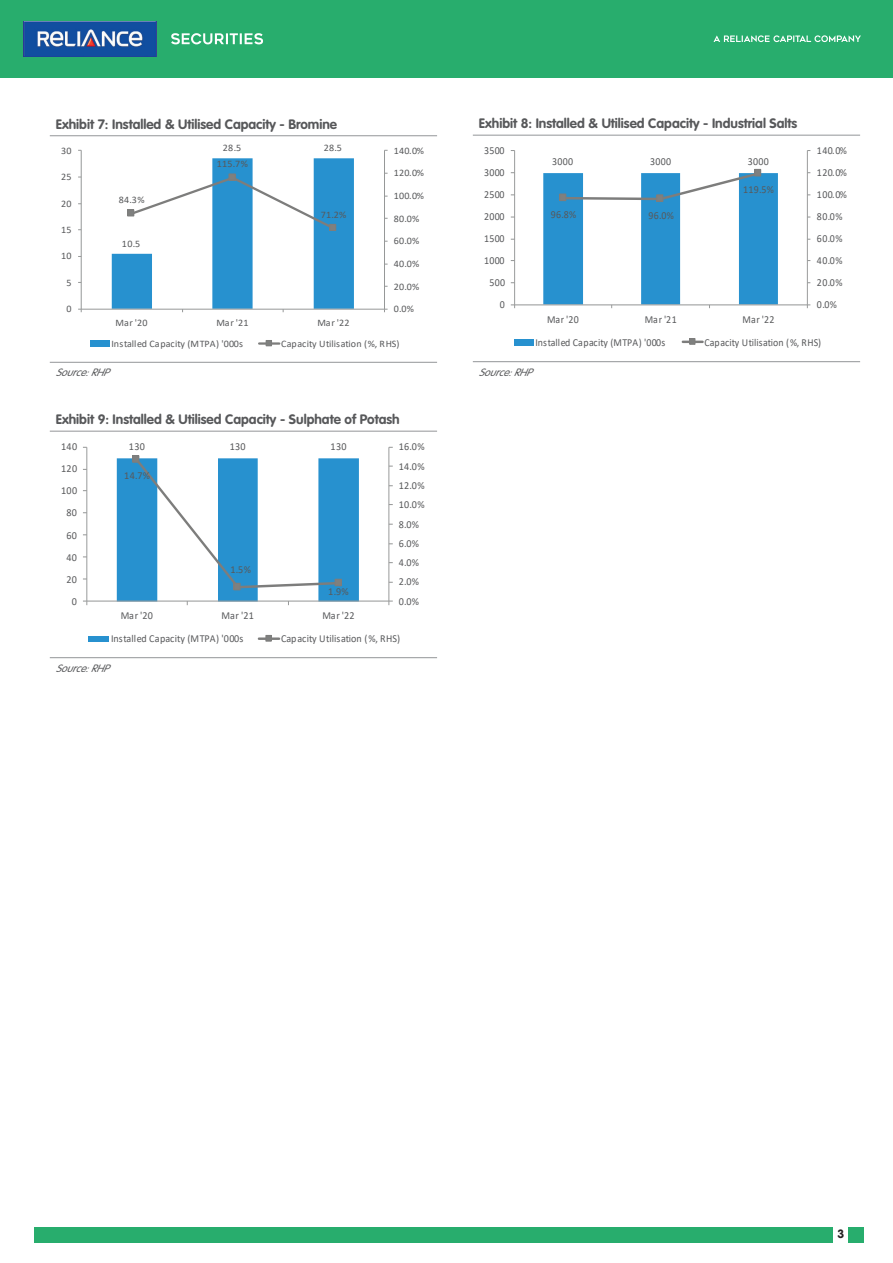
<style>
.page{position:relative;width:893px;height:1263px;background:#fff}
.page>*{position:absolute;margin:0;border:0;box-sizing:border-box;transform-origin:0 0}
.t1{font:700 13.5px "VAG Rounded Std";color:#57585a}
.t2{font:12px "VAG Rounded Bold";color:#231f20}
.t3{font:10.65px "Calibri";letter-spacing:.03em;color:#58595b;scale:.93 1}
.t4{font:10.65px "Calibri";letter-spacing:.03em;color:#58595b;scale:.95 1}
.t5{font:10.65px "Calibri";letter-spacing:.005em;color:#58595b;scale:.93 1}
.t6{font:10.65px "Calibri";letter-spacing:.005em;color:#58595b;scale:.95 1}
.t7{font:10.65px "Calibri";color:#58595b;scale:.93 1}
.t8{font:10.65px "Calibri";color:#58595b;scale:.95 1}
.t9{font:italic 300 10.5px "VAG Rounded";color:#57585a}
.t10{font:9.9px "Calibri";letter-spacing:.03em;color:#58595b}
.t11{font:9.9px "Calibri";letter-spacing:.005em;color:#58595b}
.t12{font:9.9px "Calibri";color:#58595b}
</style>
<div class="page">
<div style="left:0;top:0;width:893px;height:78px;background:#28ad6d"></div>
<img style="left:24px;top:22px;width:133px;height:34px">
<svg style="left:171px;top:33px;width:92px;height:11px"></svg>
<svg style="left:713px;top:35px;width:148px;height:7px"></svg>
<div style="left:34px;top:1227px;width:799px;height:15px;background:#28ad6d"></div>
<div style="left:848px;top:1227px;width:15px;height:15px;background:#28ad6d"></div>
<hr style="left:50px;top:135px;width:387px;height:1px;background:#939598">
<hr style="left:50px;top:362px;width:387px;height:1px;background:#939598">
<hr style="left:384px;top:150px;width:1px;height:159px;background:#969898">
<hr style="left:81px;top:150px;width:1px;height:159px;background:#969898">
<hr style="left:81px;top:309px;width:303px;height:1px;background:#969898">
<svg style="left:112px;top:158px;width:242px;height:154px"></svg>
<div style="left:329px;top:224px;width:7px;height:7px;border:1px solid #7d7d7c"></div>
<div style="left:90px;top:341px;width:19px;height:6px;background:#2791cf"></div>
<hr style="left:259px;top:342px;width:20px;height:3px;background:#7d7d7c">
<svg style="left:266px;top:340px;width:6px;height:6px"></svg>
<hr style="left:473px;top:135px;width:387px;height:1px;background:#939598">
<hr style="left:473px;top:361px;width:387px;height:1px;background:#939598">
<hr style="left:807px;top:151px;width:1px;height:154px;background:#969898">
<hr style="left:514px;top:151px;width:1px;height:154px;background:#969898">
<hr style="left:515px;top:304px;width:292px;height:1px;background:#969898">
<svg style="left:543px;top:171px;width:235px;height:137px"></svg>
<div style="left:656px;top:194px;width:7px;height:8px;border:1px solid #7d7d7c"></div>
<div style="left:755px;top:169px;width:6px;height:7px;background:#7f807f"></div>
<div style="left:754px;top:169px;width:7px;height:7px;border:1px solid #7d7d7c"></div>
<div style="left:514px;top:339px;width:19px;height:6px;background:#2791cf"></div>
<hr style="left:683px;top:341px;width:20px;height:2px;background:#7d7d7c">
<div style="left:689px;top:338px;width:6px;height:7px;border:1px solid #7d7d7c"></div>
<hr style="left:50px;top:431px;width:387px;height:1px;background:#939598">
<hr style="left:50px;top:657px;width:387px;height:1px;background:#939598">
<hr style="left:388px;top:447px;width:1px;height:154px;background:#969898">
<hr style="left:86px;top:447px;width:1px;height:154px;background:#969898">
<hr style="left:87px;top:601px;width:302px;height:1px;background:#969898">
<svg style="left:117px;top:456px;width:242px;height:149px"></svg>
<div style="left:132px;top:455px;width:7px;height:8px;border:1px solid #7d7d7c"></div>
<div style="left:234px;top:583px;width:6px;height:7px;background:#7f807f"></div>
<div style="left:233px;top:583px;width:7px;height:7px;border:1px solid #7d7d7c"></div>
<div style="left:335px;top:579px;width:6px;height:7px;background:#7f807f"></div>
<div style="left:335px;top:579px;width:7px;height:7px;border:1px solid #7d7d7c"></div>
<div style="left:89px;top:636px;width:20px;height:5px;background:#2791cf"></div>
<hr style="left:259px;top:637px;width:20px;height:3px;background:#7d7d7c">
<div style="left:265px;top:635px;width:7px;height:6px;border:1px solid #7d7d7c"></div>
<p class="t1" style="left:56px;top:116px;width:283px">Exhibit 7: Installed &amp; Utilised Capacity - Bromine</p>
<p class="t10" style="left:61px;top:144px;width:12px">30</p>
<p class="t10" style="left:61px;top:170px;width:12px">25</p>
<p class="t10" style="left:61px;top:196px;width:12px">20</p>
<p class="t10" style="left:61px;top:223px;width:12px">15</p>
<p class="t10" style="left:61px;top:249px;width:12px">10</p>
<p class="t10" style="left:66px;top:276px;width:7px">5</p>
<p class="t10" style="left:66px;top:302px;width:7px">0</p>
<p class="t10" style="left:119px;top:193px;width:27px">84.3%</p>
<p class="t10" style="left:122px;top:236px;width:20px">10.5</p>
<p class="t10" style="left:223px;top:141px;width:20px">28.5</p>
<p class="t10" style="left:324px;top:141px;width:20px">28.5</p>
<p class="t10" style="left:217px;top:157px;width:33px">115.7%</p>
<p class="t10" style="left:321px;top:208px;width:27px">71.2%</p>
<p class="t10" style="left:394px;top:144px;width:32px">140.0%</p>
<p class="t10" style="left:394px;top:166px;width:32px">120.0%</p>
<p class="t10" style="left:394px;top:189px;width:32px">100.0%</p>
<p class="t10" style="left:394px;top:211px;width:27px">80.0%</p>
<p class="t10" style="left:394px;top:234px;width:27px">60.0%</p>
<p class="t10" style="left:394px;top:257px;width:27px">40.0%</p>
<p class="t10" style="left:394px;top:279px;width:27px">20.0%</p>
<p class="t10" style="left:394px;top:302px;width:22px">0.0%</p>
<p class="t10" style="left:116px;top:315px;width:34px">Mar '20</p>
<p class="t10" style="left:216px;top:315px;width:34px">Mar '21</p>
<p class="t10" style="left:317px;top:315px;width:34px">Mar '22</p>
<p class="t11" style="left:112px;top:337px;width:133px">Installed Capacity (MTPA) '000s</p>
<p class="t12" style="left:281px;top:337px;width:120px">Capacity Utilisation (%, RHS)</p>
<p class="t9" style="left:56px;top:367px;width:54px">Source:RHP</p>
<p class="t1" style="left:56px;top:411px;width:345px">Exhibit 9: Installed &amp; Utilised Capacity - Sulphate of Potash</p>
<p class="t4" style="left:61px;top:439px;width:18px">140</p>
<p class="t4" style="left:61px;top:461px;width:18px">120</p>
<p class="t4" style="left:129px;top:439px;width:18px">130</p>
<p class="t4" style="left:230px;top:439px;width:18px">130</p>
<p class="t4" style="left:331px;top:439px;width:18px">130</p>
<p class="t4" style="left:124px;top:468px;width:29px">14.7%</p>
<p class="t4" style="left:399px;top:439px;width:29px">16.0%</p>
<p class="t4" style="left:399px;top:459px;width:29px">14.0%</p>
<p class="t4" style="left:61px;top:483px;width:18px">100</p>
<p class="t4" style="left:399px;top:478px;width:29px">12.0%</p>
<p class="t4" style="left:66px;top:505px;width:13px">80</p>
<p class="t4" style="left:399px;top:497px;width:29px">10.0%</p>
<p class="t4" style="left:399px;top:517px;width:23px">8.0%</p>
<p class="t4" style="left:66px;top:528px;width:13px">60</p>
<p class="t4" style="left:399px;top:536px;width:23px">6.0%</p>
<p class="t4" style="left:66px;top:550px;width:13px">40</p>
<p class="t4" style="left:230px;top:562px;width:23px">1.5%</p>
<p class="t4" style="left:399px;top:555px;width:23px">4.0%</p>
<p class="t4" style="left:66px;top:572px;width:13px">20</p>
<p class="t4" style="left:399px;top:574px;width:23px">2.0%</p>
<p class="t4" style="left:328px;top:584px;width:23px">1.9%</p>
<p class="t4" style="left:72px;top:594px;width:7px">0</p>
<p class="t4" style="left:399px;top:594px;width:23px">0.0%</p>
<p class="t4" style="left:121px;top:608px;width:36px">Mar '20</p>
<p class="t4" style="left:222px;top:608px;width:36px">Mar '21</p>
<p class="t4" style="left:322px;top:608px;width:36px">Mar '22</p>
<p class="t6" style="left:111px;top:631px;width:141px">Installed Capacity (MTPA) '000s</p>
<p class="t8" style="left:281px;top:631px;width:127px">Capacity Utilisation (%, RHS)</p>
<p class="t9" style="left:56px;top:662px;width:54px">Source:RHP</p>
<p class="t1" style="left:479px;top:116px;width:320px">Exhibit 8: Installed &amp; Utilised Capacity - Industrial Salts</p>
<p class="t3" style="left:484px;top:143px;width:23px">3500</p>
<p class="t3" style="left:817px;top:143px;width:34px">140.0%</p>
<p class="t3" style="left:552px;top:154px;width:24px">3000</p>
<p class="t3" style="left:650px;top:154px;width:24px">3000</p>
<p class="t3" style="left:748px;top:154px;width:24px">3000</p>
<p class="t3" style="left:484px;top:165px;width:23px">3000</p>
<p class="t3" style="left:817px;top:165px;width:34px">120.0%</p>
<p class="t3" style="left:484px;top:187px;width:23px">2500</p>
<p class="t3" style="left:743px;top:182px;width:35px">119.5%</p>
<p class="t3" style="left:817px;top:187px;width:34px">100.0%</p>
<p class="t3" style="left:484px;top:209px;width:23px">2000</p>
<p class="t3" style="left:551px;top:207px;width:29px">96.8%</p>
<p class="t3" style="left:648px;top:208px;width:29px">96.0%</p>
<p class="t3" style="left:817px;top:209px;width:29px">80.0%</p>
<p class="t3" style="left:484px;top:231px;width:23px">1500</p>
<p class="t3" style="left:817px;top:231px;width:29px">60.0%</p>
<p class="t3" style="left:484px;top:253px;width:23px">1000</p>
<p class="t3" style="left:817px;top:253px;width:29px">40.0%</p>
<p class="t3" style="left:489px;top:275px;width:18px">500</p>
<p class="t3" style="left:817px;top:275px;width:29px">20.0%</p>
<p class="t3" style="left:500px;top:297px;width:7px">0</p>
<p class="t3" style="left:817px;top:297px;width:23px">0.0%</p>
<p class="t3" style="left:547px;top:312px;width:36px">Mar '20</p>
<p class="t3" style="left:645px;top:312px;width:36px">Mar '21</p>
<p class="t3" style="left:743px;top:312px;width:36px">Mar '22</p>
<p class="t5" style="left:535px;top:335px;width:141px">Installed Capacity (MTPA) '000s</p>
<p class="t7" style="left:704px;top:335px;width:127px">Capacity Utilisation (%, RHS)</p>
<p class="t9" style="left:479px;top:366px;width:54px">Source:RHP</p>
<p class="t2" style="left:837px;top:1227px;width:8px">3</p>
</div>
